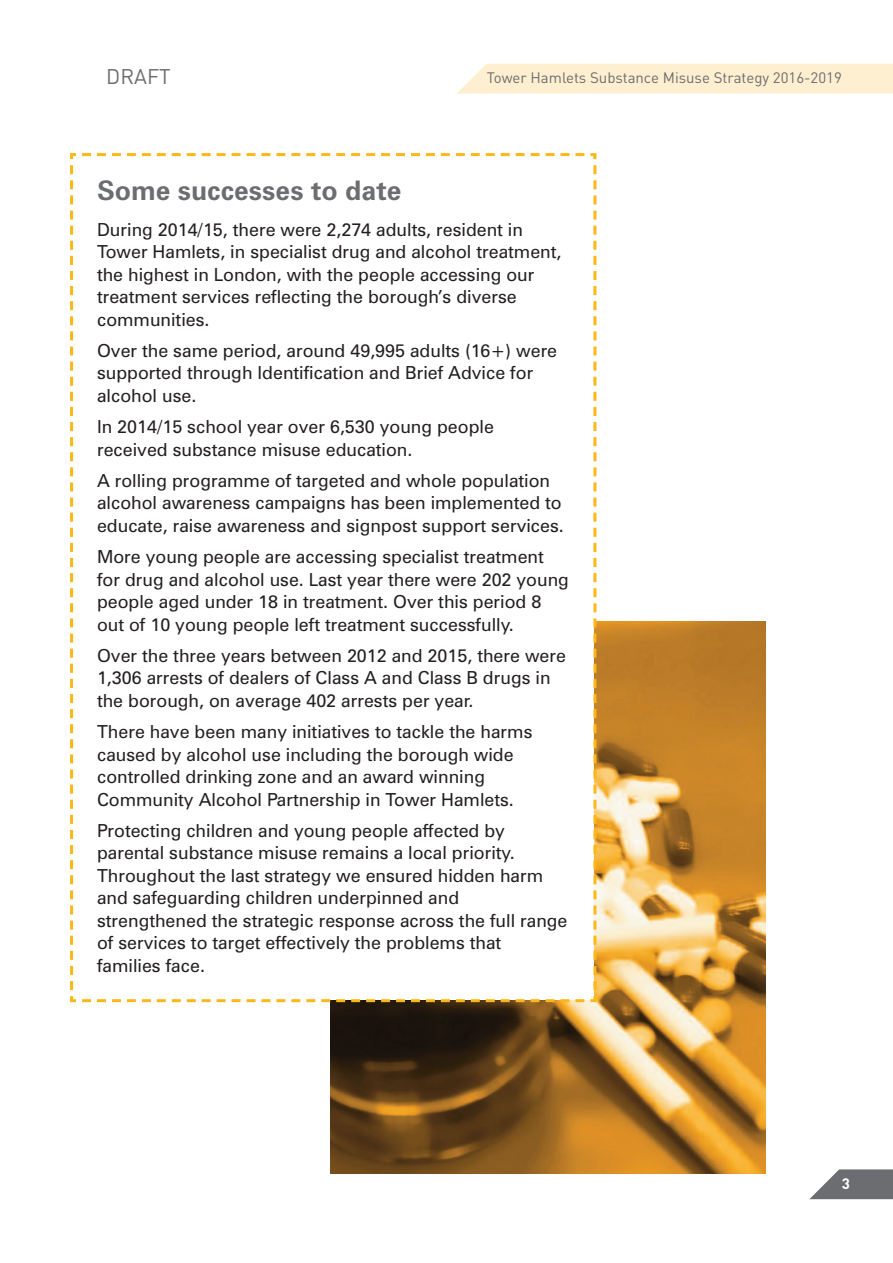
<style>
.page{position:relative;width:893px;height:1263px;background:#fff}
.page>*{position:absolute;margin:0;border:0;box-sizing:border-box;transform-origin:0 0}
.t1{font:700 27px "Zurich BT";color:#6c6d70}
.t2{font:21px "DIN";color:#6c6d70}
.t3{font:18px/22.5px "Zurich BT";color:#231f20}
.t4{font:15px "DIN";color:#6c6d70}
.t5{font:700 15px "DIN";color:#fff}
</style>
<div class="page">
<div style="left:457px;top:64px;width:436px;height:30px;background:#feefd0"></div>
<svg style="left:809px;top:1169px;width:84px;height:30px"></svg>
<img style="left:330px;top:621px;width:435px;height:553px">
<svg style="left:70px;top:153px;width:528px;height:851px"></svg>
<p class="t2" style="left:106px;top:65px;width:66px">DRAFT</p>
<p class="t4" style="left:487px;top:69px;width:357px">Tower Hamlets Substance Misuse Strategy 2016-2019</p>
<h1 class="t1" style="left:97px;top:180px;width:306px">Some successes to date</h1>
<p class="t3" style="left:97px;top:220px;width:466px">During 2014/15, there were 2,274 adults, resident in Tower Hamlets, in specialist drug and alcohol treatment, the highest in London, with the people accessing our treatment services reflecting the borough’s diverse communities.</p>
<p class="t3" style="left:97px;top:341px;width:462px">Over the same period, around 49,995 adults (16+) were supported through Identification and Brief Advice for alcohol use.</p>
<p class="t3" style="left:97px;top:417px;width:398px">In 2014/15 school year over 6,530 young people received substance misuse education.</p>
<p class="t3" style="left:97px;top:471px;width:468px">A rolling programme of targeted and whole population alcohol awareness campaigns has been implemented to educate, raise awareness and signpost support services.</p>
<p class="t3" style="left:97px;top:547px;width:473px">More young people are accessing specialist treatment for drug and alcohol use. Last year there were 202 young people aged under 18 in treatment. Over this period 8 out of 10 young people left treatment successfully.</p>
<p class="t3" style="left:97px;top:646px;width:470px">Over the three years between 2012 and 2015, there were<br>1,306 arrests of dealers of Class A and Class B drugs in the borough, on average 402 arrests per year.</p>
<p class="t3" style="left:97px;top:722px;width:437px">There have been many initiatives to tackle the harms caused by alcohol use including the borough wide controlled drinking zone and an award winning Community Alcohol Partnership in Tower Hamlets.</p>
<p class="t3" style="left:97px;top:821px;width:472px">Protecting children and young people affected by parental substance misuse remains a local priority.<br>Throughout the last strategy we ensured hidden harm and safeguarding children underpinned and strengthened the strategic response across the full range of services to target effectively the problems that families face.</p>
<p class="t5" style="left:842px;top:1175px;width:10px">3</p>
</div>
